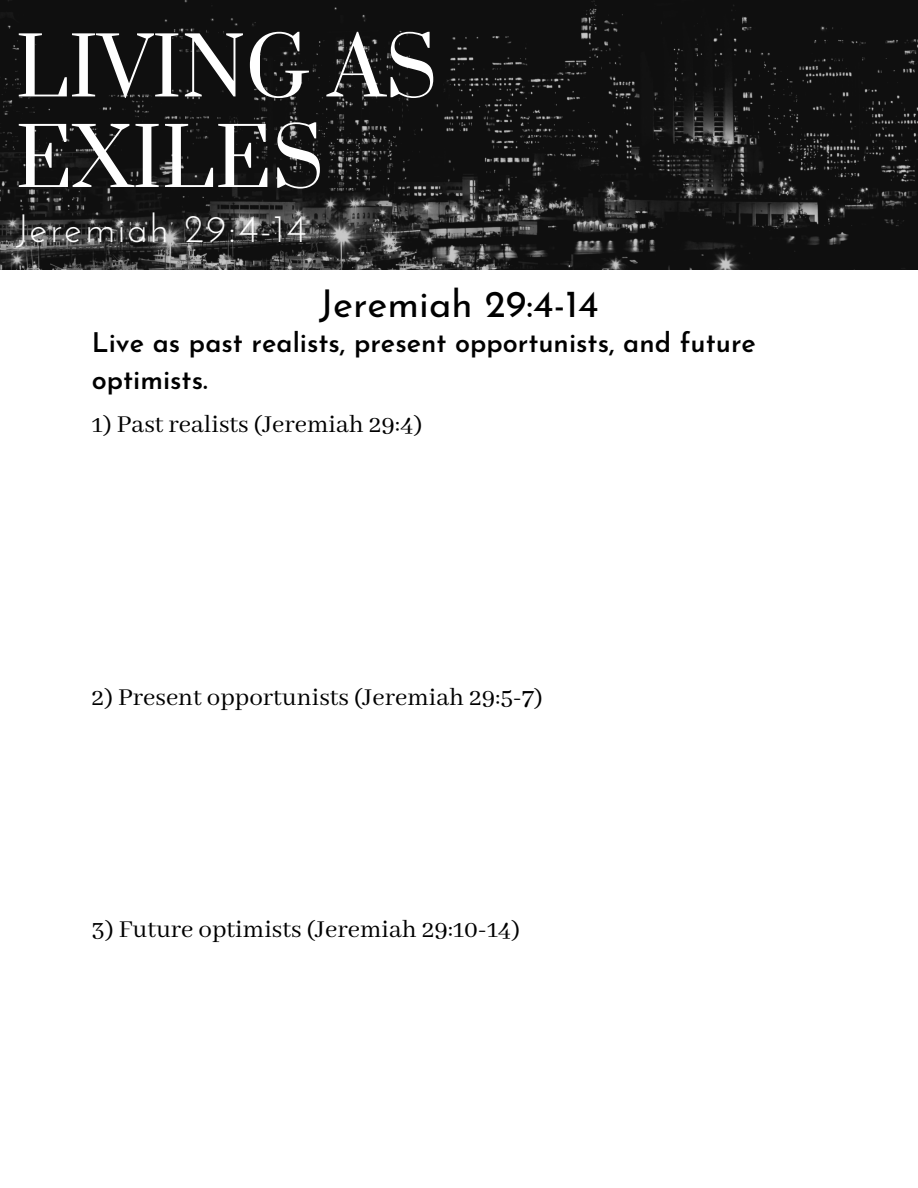
<style>
.page{position:relative;width:918px;height:1188px;background:#fff}
.page>*{position:absolute;margin:0;border:0;box-sizing:border-box;transform-origin:0 0}
.t1{font:78.9px/90.6px "Prata";color:#fff}
.t2{font:39.45px "Josefin Sans";letter-spacing:.05em;color:#fff}
.t3{font:38.4px "Josefin Sans";color:#000}
.t4{font:27px "Abhaya Libre";color:#000}
.t5{font:600 27px/37.2px "Josefin Sans";color:#000}
</style>
<div class="page">
<img style="left:0;top:0;width:918px;height:270px">
<h1 class="t1" style="left:16px;top:26px;width:424px">LIVING AS<br>EXILES</h1>
<h2 class="t2" style="left:16px;top:213px;width:292px">Jeremiah 29:4-14</h2>
<h3 class="t3" style="left:319px;top:288px;width:281px">Jeremiah 29:4-14</h3>
<p class="t5" style="left:92px;top:327px;width:666px">Live as past realists, present opportunists, and future optimists.</p>
<p class="t4" style="left:92px;top:409px;width:332px">1) Past realists (Jeremiah 29:4)</p>
<p class="t4" style="left:92px;top:682px;width:453px">2) Present opportunists (Jeremiah 29:5-7)</p>
<p class="t4" style="left:92px;top:915px;width:430px">3) Future optimists (Jeremiah 29:10-14)</p>
</div>
